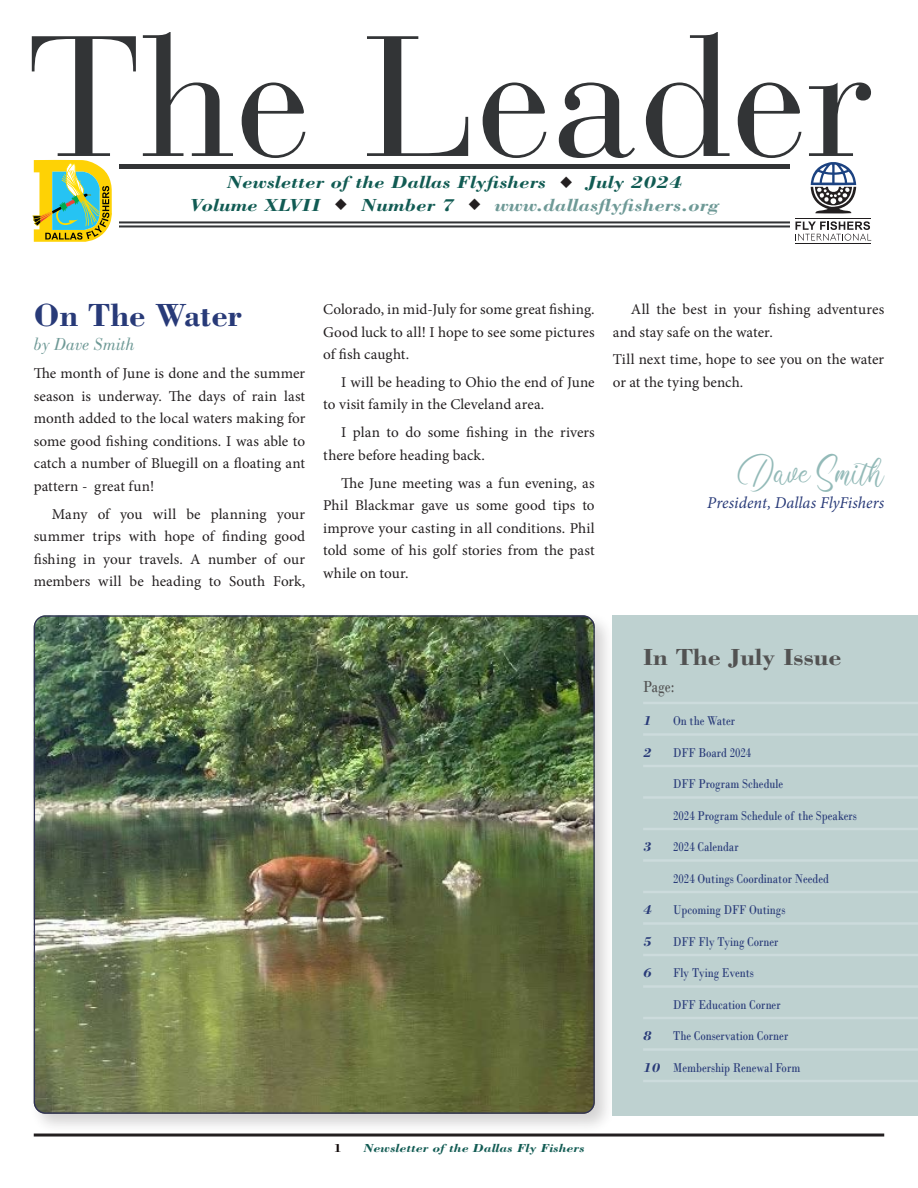
<style>
.page{position:relative;width:918px;height:1188px;background:#fff}
.page>*{position:absolute;margin:0;border:0;box-sizing:border-box;transform-origin:0 0}
.t1{font:45px "Clarissa";color:#93bab8}
.t2{font:700 33px "Bodoni Std";letter-spacing:-.005em;color:#283a78}
.t3{font:700 24px "Bodoni Std";color:#525252;scale:1.09 1}
.t4{font:italic 700 18px "Bodoni Std";color:#115b53;scale:1.17 1}
.t5{font:italic 700 18px "Bodoni Std";color:#6e9996;scale:1.17 1}
.t6{font:italic 18px "Bodoni Std";color:#6e9996}
.t7{font:16.8px "Bodoni";color:#525252;scale:.82 1}
.t8{font:italic 16.5px "Minion Pro";letter-spacing:.005em;color:#283a78}
.t9{font:15px/22.5px "Minion Pro";color:#231f20;text-align:justify}
.t10{font:13.5px "Bodoni";color:#283a78;scale:.82 1}
.t11{font:italic 700 13.5px "Bodoni Std";color:#283a78;scale:1.04 1}
.t12{font:italic 700 12px "Bodoni Std";color:#115b53;scale:1.17 1}
.t13{font:700 12px "Bodoni Std";color:#0f0807;scale:1.17 1}
.s1{font-family:"Bodoni Std";font-weight:700;font-style:italic}
</style>
<div class="page">
<hr style="left:34px;top:1134px;width:850px;height:3px;background:#231f20">
<hr style="left:27px;top:165px;width:850px;height:4px;background:#323436">
<hr style="left:27px;top:221px;width:850px;height:2px;background:#323436">
<hr style="left:27px;top:225px;width:850px;height:2px;background:#323436">
<div style="left:27px;top:154px;width:83px;height:99px;background:#fff"></div>
<svg style="left:143px;top:32px;width:90px;height:124px"></svg>
<svg style="left:242px;top:83px;width:63px;height:75px"></svg>
<svg style="left:367px;top:36px;width:101px;height:120px"></svg>
<svg style="left:483px;top:83px;width:63px;height:75px"></svg>
<svg style="left:559px;top:83px;width:76px;height:75px"></svg>
<svg style="left:646px;top:32px;width:84px;height:126px"></svg>
<svg style="left:738px;top:83px;width:64px;height:75px"></svg>
<svg style="left:809px;top:83px;width:62px;height:73px"></svg>
<div style="left:790px;top:159px;width:87px;height:96px;background:#fff"></div>
<svg style="left:795px;top:221px;width:76px;height:20px"></svg>
<hr style="left:795px;top:218px;width:76px;height:1px;background:#201d1e">
<hr style="left:796px;top:243px;width:75px;height:1px;background:#201d1e">
<svg style="left:811px;top:162px;width:45px;height:52px"></svg>
<svg style="left:32px;top:36px;width:104px;height:206px"></svg>
<div style="left:30px;top:611px;width:585px;height:523px;background:#231f20;opacity:.2"></div>
<img style="left:34px;top:615px;width:561px;height:499px">
<div style="left:613px;top:615px;width:305px;height:501px;background:#bed1d0"></div>
<hr style="left:643px;top:702px;width:275px;height:2px;background:#ccdbdc">
<hr style="left:643px;top:733px;width:275px;height:3px;background:#ccdbdc">
<hr style="left:643px;top:765px;width:275px;height:2px;background:#ccdbdc">
<hr style="left:643px;top:796px;width:275px;height:3px;background:#ccdbdc">
<hr style="left:643px;top:828px;width:275px;height:2px;background:#ccdbdc">
<hr style="left:643px;top:859px;width:275px;height:3px;background:#ccdbdc">
<hr style="left:643px;top:891px;width:275px;height:2px;background:#ccdbdc">
<hr style="left:643px;top:922px;width:275px;height:3px;background:#ccdbdc">
<hr style="left:643px;top:954px;width:275px;height:2px;background:#ccdbdc">
<hr style="left:643px;top:985px;width:275px;height:3px;background:#ccdbdc">
<hr style="left:643px;top:1017px;width:275px;height:2px;background:#ccdbdc">
<hr style="left:643px;top:1048px;width:275px;height:3px;background:#ccdbdc">
<hr style="left:643px;top:1080px;width:275px;height:2px;background:#ccdbdc">
<p class="t4" style="left:227px;top:171px;width:274px">Newsletter of the Dallas Flyfishers</p>
<p class="t4" style="left:587px;top:171px;width:83px">July 2024</p>
<p class="t4" style="left:190px;top:193px;width:113px">Volume XLVII</p>
<p class="t4" style="left:361px;top:193px;width:81px">Number 7</p>
<p class="t5" style="left:495px;top:193px;width:193px">www.dallasflyfishers.org</p>
<h2 class="t2" style="left:34px;top:295px;width:210px">On The Water</h2>
<p class="t6" style="left:34px;top:334px;width:103px">by Dave Smith</p>
<p class="t9" style="left:34px;top:362px;width:273px">The month of June is done and the summer season is underway. The days of rain last month added to the local waters making for some good fishing conditions. I was able to catch a number of Bluegill on a floating ant pattern - great fun!</p>
<p class="t9" style="left:34px;top:503px;width:273px;text-indent:18px">Many of you will be planning your summer trips with hope of finding good fishing in your travels. A number of our members will be heading to South Fork,</p>
<p class="t9" style="left:323px;top:298px;width:273px">Colorado, in mid-July for some great fishing.<br>Good luck to all! I hope to see some pictures of fish caught.</p>
<p class="t9" style="left:323px;top:371px;width:273px;text-indent:18px">I will be heading to Ohio the end of June to visit family in the Cleveland area.</p>
<p class="t9" style="left:323px;top:421px;width:273px;text-indent:18px">I plan to do some fishing in the rivers there before heading back.</p>
<p class="t9" style="left:323px;top:472px;width:273px;text-indent:18px">The June meeting was a fun evening, as Phil Blackmar gave us some good tips to improve your casting in all conditions. Phil told some of his golf stories from the past while on tour.</p>
<p class="t9" style="left:613px;top:298px;width:273px;text-indent:18px">All the best in your fishing adventures and stay safe on the water.</p>
<p class="t9" style="left:613px;top:349px;width:273px">Till next time, hope to see you on the water or at the tying bench.</p>
<h1 class="t1" style="left:738px;top:453px;width:148px">Dave Smith</h1>
<p class="t8" style="left:707px;top:492px;width:179px">President, Dallas FlyFishers</p>
<h3 class="t3" style="left:643px;top:642px;width:184px">In The July Issue</h3>
<p class="t7" style="left:643px;top:677px;width:40px">Page:</p>
<p class="t11" style="left:643px;top:713px;width:10px">1</p>
<p class="t10" style="left:673px;top:713px;width:77px">On the Water</p>
<p class="t11" style="left:643px;top:744px;width:10px">2</p>
<p class="t10" style="left:673px;top:744px;width:97px">DFF Board 2024</p>
<p class="t10" style="left:673px;top:776px;width:136px">DFF Program Schedule</p>
<p class="t10" style="left:673px;top:807px;width:226px">2024 Program Schedule of the Speakers</p>
<p class="t11" style="left:643px;top:839px;width:10px">3</p>
<p class="t10" style="left:673px;top:839px;width:81px">2024 Calendar</p>
<p class="t10" style="left:673px;top:870px;width:192px">2024 Outings Coordinator Needed</p>
<p class="t11" style="left:643px;top:902px;width:10px">4</p>
<p class="t10" style="left:673px;top:902px;width:139px">Upcoming DFF Outings</p>
<p class="t11" style="left:643px;top:933px;width:10px">5</p>
<p class="t10" style="left:673px;top:933px;width:130px">DFF Fly Tying Corner</p>
<p class="t11" style="left:643px;top:965px;width:10px">6</p>
<p class="t10" style="left:673px;top:965px;width:100px">Fly Tying Events</p>
<p class="t10" style="left:673px;top:996px;width:132px">DFF Education Corner</p>
<p class="t11" style="left:643px;top:1028px;width:10px">8</p>
<p class="t10" style="left:673px;top:1028px;width:142px">The Conservation Corner</p>
<p class="t10" style="left:643px;top:1059px;width:193px"><span class="s1">10</span> Membership Renewal Form</p>
<p class="t13" style="left:334px;top:1140px;width:9px">1</p>
<p class="t12" style="left:364px;top:1140px;width:190px">Newsletter of the Dallas Fly Fishers</p>
</div>
